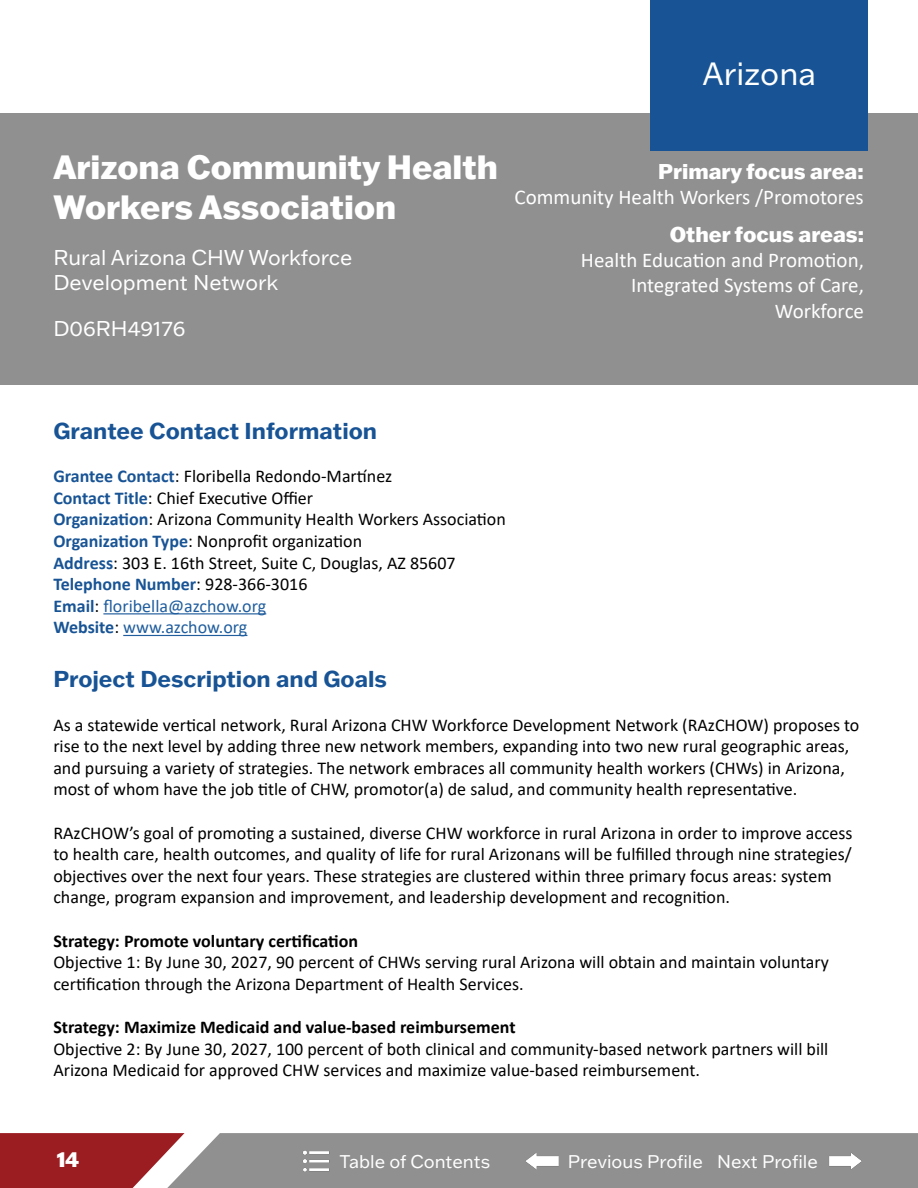
<style>
.page{position:relative;width:918px;height:1188px;background:#fff}
.page>*{position:absolute;margin:0;border:0;box-sizing:border-box;transform-origin:0 0}
.t1{font:800 33px/39.6px "Franklin Gothic ATF";color:#fff}
.State_Title{font:31.5px "Franklin Gothic ATF";color:#fff}
.t2{font:700 22.5px "Franklin Gothic ATF";color:#185495}
.Table_Titles{font:21px/25.2px "Calibri";color:#fff;text-align:right}
.Organizational___and_Type_Header{font:21px/25.2px "Franklin Gothic ATF";color:#fff}
.Table_Titles-2{font:800 21px "Franklin Gothic ATF";color:#fff}
.Body{font:18px/21.6px "Calibri";color:#000}
.t3{font:700 18px "Calibri";color:#000}
.Body-2{font:18px "Calibri";color:#215e9e}
.t4{font:18px "Franklin Gothic ATF";color:#fff}
.Body-3{font:700 18px "Calibri";color:#185495}
.s1{font-family:"Franklin Gothic ATF";font-weight:800}
.s2{font-weight:700;color:#185495}
.s3{font-weight:400;color:#000}
.s4{color:#000}
</style>
<div class="page">
<svg style="left:0;top:1133px;width:918px;height:55px;background:#977e80"></svg>
<div style="left:0;top:113px;width:918px;height:272px;background:#919091"></div>
<div style="left:650px;top:0;width:218px;height:151px;background:#185495"></div>
<hr style="left:103px;top:613px;width:163px;height:1px;background:#215e9e">
<hr style="left:123px;top:635px;width:124px;height:1px;background:#215e9e">
<img style="left:522px;top:1141px;width:41px;height:40px">
<img style="left:825px;top:1141px;width:41px;height:40px">
<img style="left:300px;top:1145px;width:33px;height:33px">
<p class="State_Title" style="left:702px;top:52px;width:115px">Arizona</p>
<h1 class="t1" style="left:53px;top:146px;width:446px">Arizona Community Health<br>Workers Association</h1>
<p class="Organizational___and_Type_Header" style="left:53px;top:244px;width:301px">Rural Arizona CHW Workforce<br>Development Network</p>
<p class="Organizational___and_Type_Header" style="left:53px;top:316px;width:134px">D06RH49176</p>
<p class="Table_Titles" style="left:515px;top:159px;width:351px"><span class="s1">Primary focus area:<br></span>Community Health Workers /Promotores</p>
<p class="Table_Titles-2" style="left:670px;top:220px;width:196px">Other focus areas:</p>
<p class="Table_Titles" style="left:581px;top:247px;width:285px">Health Education and Promotion,</p>
<p class="Table_Titles" style="left:631px;top:272px;width:234px">Integrated Systems of Care,</p>
<p class="Table_Titles" style="left:775px;top:297px;width:91px">Workforce</p>
<h2 class="t2" style="left:53px;top:416px;width:325px">Grantee Contact Information</h2>
<p class="Body" style="left:53px;top:465px;width:340px"><span class="s2">Grantee Contact</span>: Floribella Redondo-Martínez</p>
<p class="Body" style="left:53px;top:487px;width:261px"><span class="s2">Contact Title</span>: Chief Executive Offier</p>
<p class="Body" style="left:53px;top:508px;width:454px"><span class="s2">Organization</span>: Arizona Community Health Workers Association</p>
<p class="Body" style="left:53px;top:530px;width:310px"><span class="s2">Organization Type</span>: Nonprofit organization</p>
<p class="Body" style="left:53px;top:551px;width:404px"><span class="s2">Address</span>: 303 E. 16th Street, Suite C, Douglas, AZ 85607</p>
<p class="Body-3" style="left:53px;top:572px;width:256px">Telephone Number<span class="s3">: 928-366-3016</span></p>
<p class="Body-2" style="left:53px;top:593px;width:214px"><span class="s2">Email</span><span class="s4">:</span> floribella@azchow.org</p>
<p class="Body-2" style="left:53px;top:615px;width:196px"><span class="s2">Website</span><span class="s4">:</span> www.azchow.org</p>
<h2 class="t2" style="left:53px;top:664px;width:335px">Project Description and Goals</h2>
<p class="Body" style="left:53px;top:713px;width:808px">As a statewide vertical network, Rural Arizona CHW Workforce Development Network (RAzCHOW) proposes to rise to the next level by adding three new network members, expanding into two new rural geographic areas, and pursuing a variety of strategies. The network embraces all community health workers (CHWs) in Arizona, most of whom have the job title of CHW, promotor(a) de salud, and community health representative.</p>
<p class="Body" style="left:53px;top:821px;width:801px">RAzCHOW’s goal of promoting a sustained, diverse CHW workforce in rural Arizona in order to improve access to health care, health outcomes, and quality of life for rural Arizonans will be fulfilled through nine strategies/ objectives over the next four years. These strategies are clustered within three primary focus areas: system change, program expansion and improvement, and leadership development and recognition.</p>
<h3 class="t3" style="left:53px;top:928px;width:306px">Strategy: Promote voluntary certification</h3>
<p class="Body" style="left:53px;top:951px;width:777px">Objective 1: By June 30, 2027, 90 percent of CHWs serving rural Arizona will obtain and maintain voluntary certification through the Arizona Department of Health Services.</p>
<h3 class="t3" style="left:53px;top:1014px;width:464px">Strategy: Maximize Medicaid and value-based reimbursement</h3>
<p class="Body" style="left:53px;top:1037px;width:777px">Objective 2: By June 30, 2027, 100 percent of both clinical and community-based network partners will bill<br>Arizona Medicaid for approved CHW services and maximize value-based reimbursement.</p>
<p class="Table_Titles-2" style="left:57px;top:1145px;width:24px">14</p>
<p class="t4" style="left:340px;top:1149px;width:152px">Table of Contents</p>
<p class="t4" style="left:568px;top:1149px;width:137px">Previous Profile</p>
<p class="t4" style="left:717px;top:1149px;width:102px">Next Profile</p>
</div>
